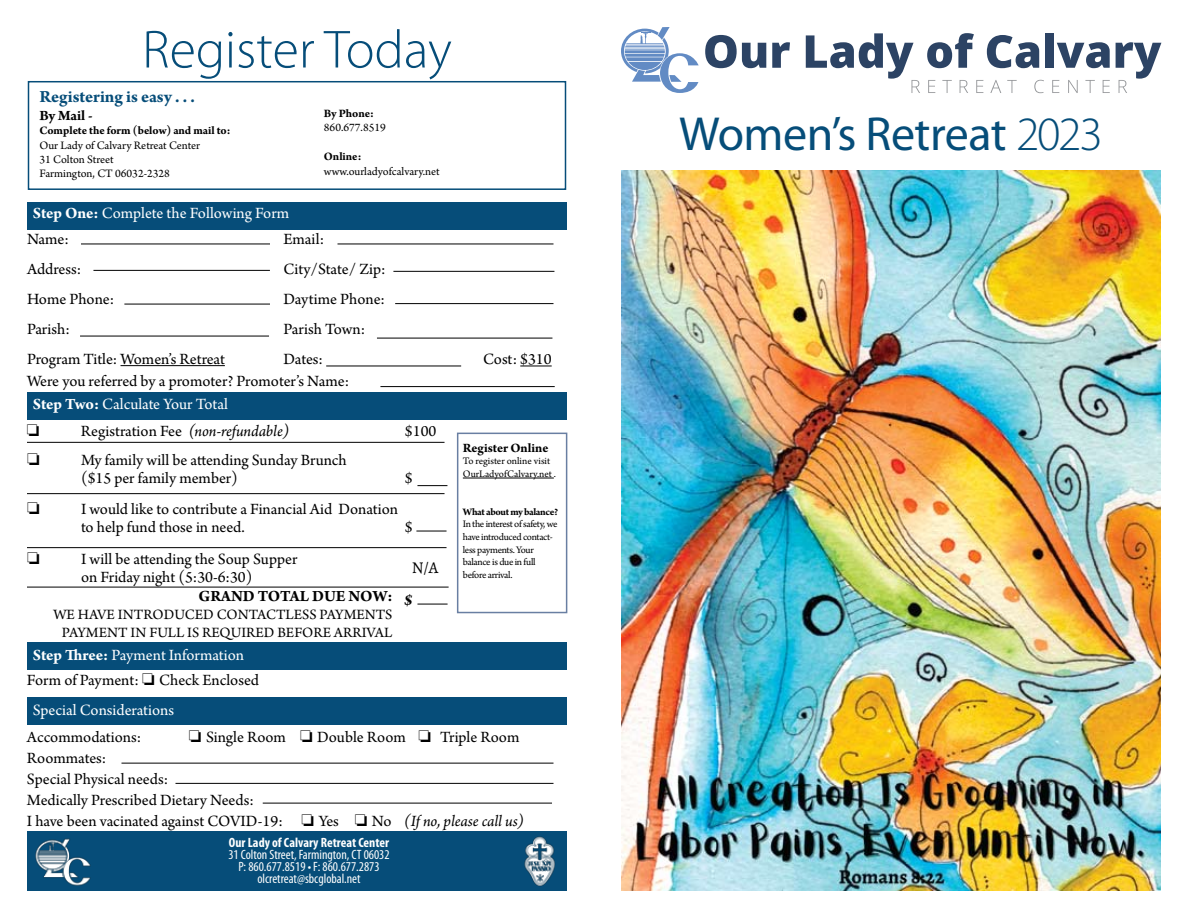
<style>
.page{position:relative;width:1188px;height:918px;background:#fff}
.page>*{position:absolute;margin:0;border:0;box-sizing:border-box;transform-origin:0 0}
.t1{font:300 54px "Myriad Pro";color:#064d79}
.t2{font:48px "Myriad Pro";letter-spacing:-.01em;color:#064d79}
.t3{font:700 18px "Arno Pro";color:#064d79}
.t4{font:16.5px/30px "Arno Pro";color:#000}
.t5{font:16.5px "Arno Pro";color:#fff}
.t6{font:italic 16.5px "Arno Pro";letter-spacing:-.005em;color:#000}
.t7{font:700 16.5px "Arno Pro";color:#000}
.t8{font:16.5px "Alegreya";color:#000}
.t9{font:italic 700 16.5px "Arno Pro";color:#000}
.t10{font:15px/18px "Arno Pro";color:#000;text-align:center}
.t11{font:700 15px "Arno Pro";letter-spacing:-.005em;color:#000}
.t12{font:condensed 13.5px/12px "Myriad Pro";color:#fff;text-align:center}
.t13{font:700 condensed 13.5px "Myriad Pro";color:#fff}
.t14{font:700 13.5px "Arno Pro";color:#000}
.t15{font:12px/14.4px "Arno Pro";color:#000}
.t16{font:700 12px "Arno Pro";letter-spacing:-.005em;color:#000}
.t17{font:10.5px/12.6px "Arno Pro";letter-spacing:-.03em;color:#000}
.t18{font:10.5px/12.6px "Arno Pro";color:#000}
.t19{font:700 10.5px "Arno Pro";letter-spacing:-.035em;color:#000}
.s1{font-weight:700}
.s2{font-style:normal}
.s3{font-weight:700;color:#fff}
.s4{color:#fff}
.s5{font-style:italic}
.s6{font-weight:300}
</style>
<div class="page">
<div style="left:28px;top:81px;width:538px;height:109px;border:2px solid #064d79"></div>
<hr style="left:121px;top:365px;width:104px;height:1px;background:#000">
<hr style="left:326px;top:366px;width:135px;height:1px;background:#000">
<hr style="left:520px;top:366px;width:32px;height:1px;background:#000">
<div style="left:27px;top:832px;width:540px;height:59px;background:#064d79"></div>
<img style="left:35px;top:838px;width:56px;height:48px">
<img style="left:524px;top:836px;width:31px;height:51px">
<hr style="left:81px;top:244px;width:189px;height:1px;background:#000">
<hr style="left:93px;top:270px;width:177px;height:1px;background:#000">
<hr style="left:124px;top:304px;width:146px;height:1px;background:#000">
<hr style="left:80px;top:336px;width:189px;height:1px;background:#000">
<hr style="left:338px;top:244px;width:216px;height:1px;background:#000">
<hr style="left:393px;top:271px;width:161px;height:1px;background:#000">
<hr style="left:395px;top:303px;width:158px;height:1px;background:#000">
<hr style="left:377px;top:338px;width:175px;height:1px;background:#000">
<div style="left:27px;top:202px;width:540px;height:28px;background:#064d79"></div>
<div style="left:27px;top:392px;width:540px;height:28px;background:#064d79"></div>
<hr style="left:27px;top:442px;width:418px;height:1px;background:#000">
<hr style="left:416px;top:531px;width:31px;height:1px;background:#000">
<hr style="left:27px;top:493px;width:418px;height:1px;background:#000">
<div style="left:27px;top:642px;width:540px;height:28px;background:#064d79"></div>
<div style="left:27px;top:697px;width:540px;height:28px;background:#064d79"></div>
<hr style="left:122px;top:763px;width:432px;height:1px;background:#000">
<hr style="left:176px;top:783px;width:378px;height:1px;background:#000">
<hr style="left:263px;top:803px;width:289px;height:1px;background:#000">
<hr style="left:417px;top:485px;width:30px;height:1px;background:#000">
<hr style="left:417px;top:604px;width:31px;height:1px;background:#000">
<hr style="left:27px;top:547px;width:420px;height:1px;background:#000">
<hr style="left:27px;top:587px;width:422px;height:1px;background:#000">
<div style="left:457px;top:433px;width:110px;height:180px;border:2px solid #697fa2"></div>
<hr style="left:463px;top:478px;width:91px;height:1px;background:#000">
<hr style="left:380px;top:386px;width:175px;height:1px;background:#000">
<svg style="left:705px;top:35px;width:61px;height:33px"></svg>
<svg style="left:772px;top:42px;width:18px;height:26px"></svg>
<svg style="left:927px;top:33px;width:47px;height:35px"></svg>
<svg style="left:987px;top:35px;width:52px;height:33px"></svg>
<div style="left:1045px;top:33px;width:9px;height:35px;background:#2c4364"></div>
<svg style="left:1057px;top:42px;width:53px;height:26px"></svg>
<svg style="left:806px;top:33px;width:114px;height:60px"></svg>
<svg style="left:928px;top:80px;width:7px;height:13px"></svg>
<svg style="left:942px;top:80px;width:10px;height:13px"></svg>
<svg style="left:960px;top:80px;width:8px;height:13px"></svg>
<svg style="left:976px;top:80px;width:7px;height:13px"></svg>
<svg style="left:990px;top:80px;width:11px;height:13px"></svg>
<svg style="left:1007px;top:80px;width:10px;height:13px"></svg>
<svg style="left:1034px;top:80px;width:10px;height:13px"></svg>
<svg style="left:1052px;top:80px;width:7px;height:13px"></svg>
<svg style="left:1068px;top:80px;width:10px;height:13px"></svg>
<svg style="left:1085px;top:80px;width:10px;height:13px"></svg>
<svg style="left:1103px;top:80px;width:7px;height:13px"></svg>
<svg style="left:1116px;top:42px;width:45px;height:51px"></svg>
<svg style="left:621px;top:27px;width:78px;height:66px"></svg>
<img style="left:621px;top:171px;width:540px;height:720px">
<h1 class="t1" style="left:142px;top:17px;width:311px">Register Today</h1>
<p class="t3" style="left:40px;top:86px;width:157px">Registering is easy . . .</p>
<p class="t11" style="left:40px;top:107px;width:55px">By Mail -</p>
<p class="t16" style="left:40px;top:124px;width:192px">Complete the form (below) and mail to:</p>
<p class="t15" style="left:40px;top:138px;width:162px">Our Lady of Calvary Retreat Center<br>31 Colton Street<br>Farmington, CT 06032-2328</p>
<p class="t16" style="left:324px;top:107px;width:51px">By Phone:</p>
<p class="t15" style="left:324px;top:121px;width:64px">860.677.8519</p>
<p class="t16" style="left:324px;top:150px;width:39px">Online:</p>
<p class="t15" style="left:324px;top:165px;width:117px">www.ourladyofcalvary.net</p>
<p class="t5" style="left:33px;top:203px;width:258px"><span class="s1">Step One:</span> Complete the Following Form</p>
<p class="t4" style="left:27px;top:225px;width:199px">Name:<br>Address:<br>Home Phone:<br>Parish:<br>Program Title: Women’s Retreat</p>
<p class="t4" style="left:284px;top:225px;width:104px">Email:<br>City/State/ Zip:<br>Daytime Phone:<br>Parish Town:<br>Dates:</p>
<p class="t4" style="left:27px;top:367px;width:324px">Were you referred by a promoter? Promoter’s Name:</p>
<p class="t5" style="left:33px;top:395px;width:197px"><span class="s1">Step Two:</span> Calculate Your Total</p>
<p class="t6" style="left:81px;top:422px;width:210px"><span class="s2">Registration Fee</span> (non-refundable)</p>
<p class="t4" style="left:405px;top:417px;width:33px">$100</p>
<p class="t4" style="left:81px;top:452px;width:267px;line-height:18px">My family will be attending Sunday Brunch ($15 per family member)</p>
<p class="t4" style="left:405px;top:464px;width:9px">$</p>
<p class="t4" style="left:81px;top:501px;width:319px;line-height:18px">I would like to contribute a Financial Aid Donation to help fund those in need.</p>
<p class="t4" style="left:405px;top:513px;width:9px">$</p>
<p class="t4" style="left:81px;top:550px;width:218px;line-height:18px">I will be attending the Soup Supper on Friday night (5:30-6:30)</p>
<p class="t7" style="left:199px;top:587px;width:195px">GRAND TOTAL DUE NOW:</p>
<p class="t10" style="left:53px;top:607px;width:341px">WE HAVE INTRODUCED CONTACTLESS PAYMENTS<br>PAYMENT IN FULL IS REQUIRED BEFORE ARRIVAL</p>
<p class="t4" style="left:27px;top:642px;width:234px;line-height:26px;text-align:center"><span class="s3">Step Three:</span> <span class="s4">Payment Information<br></span>Form of Payment: ❏ Check Enclosed</p>
<p class="t5" style="left:33px;top:700px;width:143px">Special Considerations</p>
<p class="t8" style="left:412px;top:557px;width:28px">N/A</p>
<p class="t9" style="left:404px;top:590px;width:10px">$</p>
<p class="t4" style="left:483px;top:345px;width:70px">Cost: $310</p>
<p class="t14" style="left:463px;top:440px;width:87px">Register Online</p>
<p class="t18" style="left:463px;top:455px;width:95px">To register online visit<br>OurLadyofCalvary.net .</p>
<p class="t19" style="left:463px;top:506px;width:97px">What about my balance?</p>
<p class="t17" style="left:463px;top:518px;width:96px">In the interest of safety, we have introduced contact&shy;less payments. Your balance is due in full before arrival.</p>
<p class="t4" style="left:27px;top:723px;width:116px">Accommodations:</p>
<p class="t4" style="left:189px;top:723px;width:332px">❏ Single Room ❏ Double Room ❏ Triple Room</p>
<p class="t4" style="left:27px;top:748px;width:499px;line-height:21px">Roommates:<br>Special Physical needs:<br>Medically Prescribed Dietary Needs:<br>I have been vacinated against COVID-19: ❏ Yes ❏ No <span class="s5">(If no, please call us)</span></p>
<p class="t13" style="left:229px;top:834px;width:162px">Our Lady of Calvary Retreat Center</p>
<p class="t12" style="left:228px;top:848px;width:163px">31 Colton Street, Farmington, CT 06032<br>P: 860.677.8519 • F: 860.677.2873 olcretreat@sbcglobal.net</p>
<h2 class="t2" style="left:679px;top:105px;width:425px">Women’s Retreat <span class="s6">2023</span></h2>
</div>
